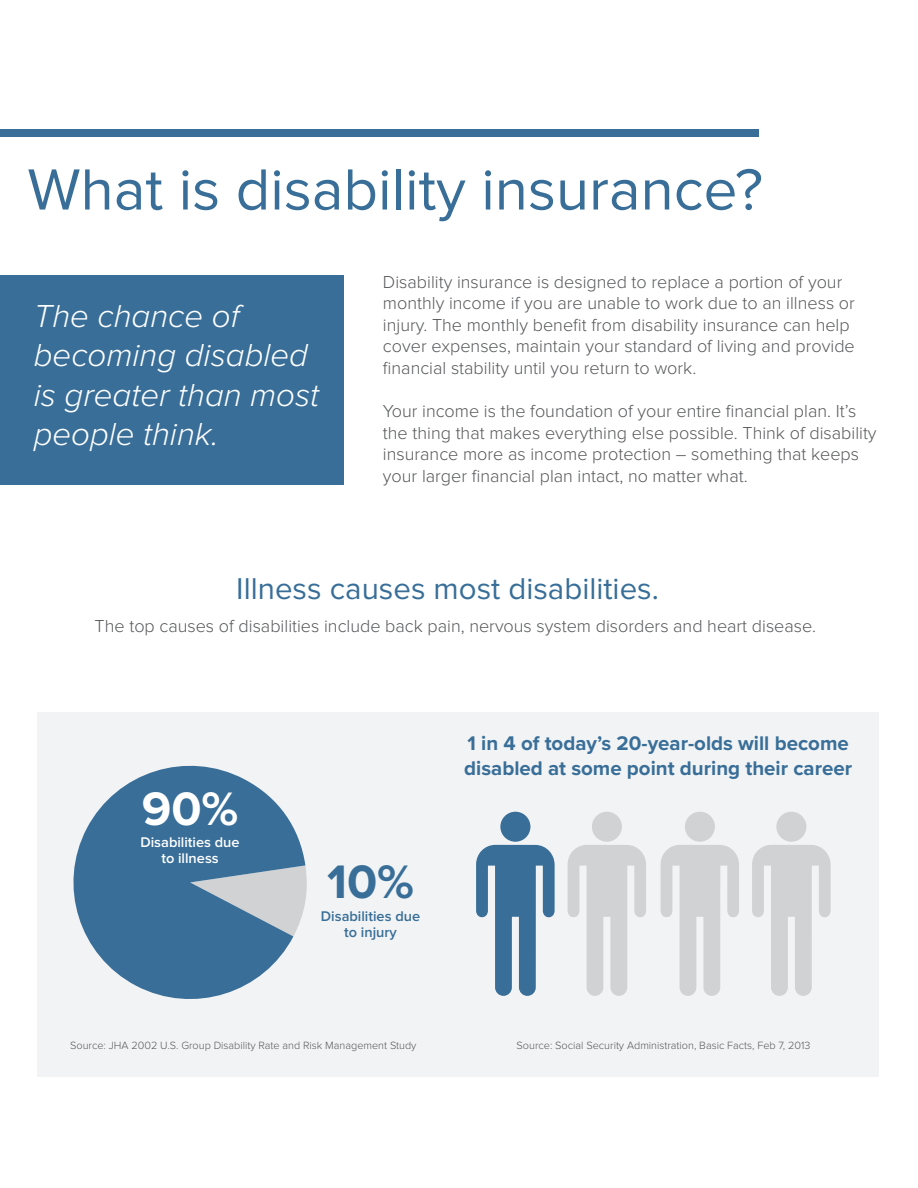
<style>
.page{position:relative;width:918px;height:1188px;background:#fff}
.page>*{position:absolute;margin:0;border:0;box-sizing:border-box;transform-origin:0 0}
.t1{font:60.15px "Proxima Nova";color:#386e98}
.t2{font:700 48.75px "Proxima Nova";color:#fff}
.t3{font:700 48.75px "Proxima Nova";color:#386e98}
.t4{font:italic 300 33px/39.6px "Proxima Nova";color:#fff}
.t5{font:31.2px "Proxima Nova";color:#386e98}
.t6{font:700 20.55px/24.6px "Proxima Nova";color:#386e98}
.t7{font:300 18px/21.6px "Proxima Nova";color:#57585a}
.t8{font:600 14.55px/16.2px "Proxima Nova";color:#fff;text-align:center}
.t9{font:600 14.55px/16.2px "Proxima Nova";color:#386e98;text-align:center}
.t10{font:300 10.95px "Proxima Nova";color:#57585a}
</style>
<div class="page">
<div style="left:38px;top:712px;width:841px;height:365px;background:#f2f3f4"></div>
<div style="left:0;top:276px;width:344px;height:209px;background:#386e98"></div>
<div style="left:0;top:130px;width:759px;height:7px;background:#386e98"></div>
<svg style="left:305px;top:865px;width:2px;height:36px"></svg>
<svg style="left:73px;top:765px;width:232px;height:234px;fill:#386e98"></svg>
<div style="left:500px;top:812px;width:30px;height:30px;background:#386e98;border-radius:50%"></div>
<svg style="left:476px;top:845px;width:79px;height:151px"></svg>
<div style="left:592px;top:812px;width:30px;height:30px;background:#d1d2d4;border-radius:50%"></div>
<svg style="left:568px;top:845px;width:78px;height:151px"></svg>
<div style="left:685px;top:812px;width:30px;height:30px;background:#d1d2d4;border-radius:50%"></div>
<svg style="left:661px;top:845px;width:78px;height:151px"></svg>
<div style="left:776px;top:812px;width:30px;height:30px;background:#d1d2d4;border-radius:50%"></div>
<svg style="left:752px;top:845px;width:79px;height:151px"></svg>
<h1 class="t1" style="left:27px;top:162px;width:737px">What is disability insurance?</h1>
<h3 class="t4" style="left:34px;top:297px;width:287px">The chance of becoming disabled is greater than most people think.</h3>
<p class="t7" style="left:383px;top:271px;width:473px">Disability insurance is designed to replace a portion of your monthly income if you are unable to work due to an illness or injury. The monthly benefit from disability insurance can help cover expenses, maintain your standard of living and provide financial stability until you return to work.</p>
<p class="t7" style="left:383px;top:401px;width:495px">Your income is the foundation of your entire financial plan. It’s the thing that makes everything else possible. Think of disability insurance more as income protection – something that keeps your larger financial plan intact, no matter what.</p>
<h3 class="t5" style="left:236px;top:574px;width:424px">Illness causes most disabilities.</h3>
<p class="t7" style="left:95px;top:616px;width:723px">The top causes of disabilities include back pain, nervous system disorders and heart disease.</p>
<h2 class="t2" style="left:142px;top:779px;width:98px">90%</h2>
<p class="t8" style="left:140px;top:835px;width:101px">Disabilities due to illness</p>
<h2 class="t3" style="left:327px;top:853px;width:89px">10%</h2>
<p class="t9" style="left:321px;top:908px;width:101px">Disabilities due to injury</p>
<p class="t10" style="left:70px;top:1040px;width:348px">Source: JHA 2002 U.S. Group Disability Rate and Risk Management Study</p>
<p class="t6" style="left:464px;top:732px;width:389px">1 in 4 of today’s 20-year-olds will become disabled at some point during their career</p>
<p class="t10" style="left:517px;top:1040px;width:295px">Source: Social Security Administration, Basic Facts, Feb 7, 2013</p>
</div>
